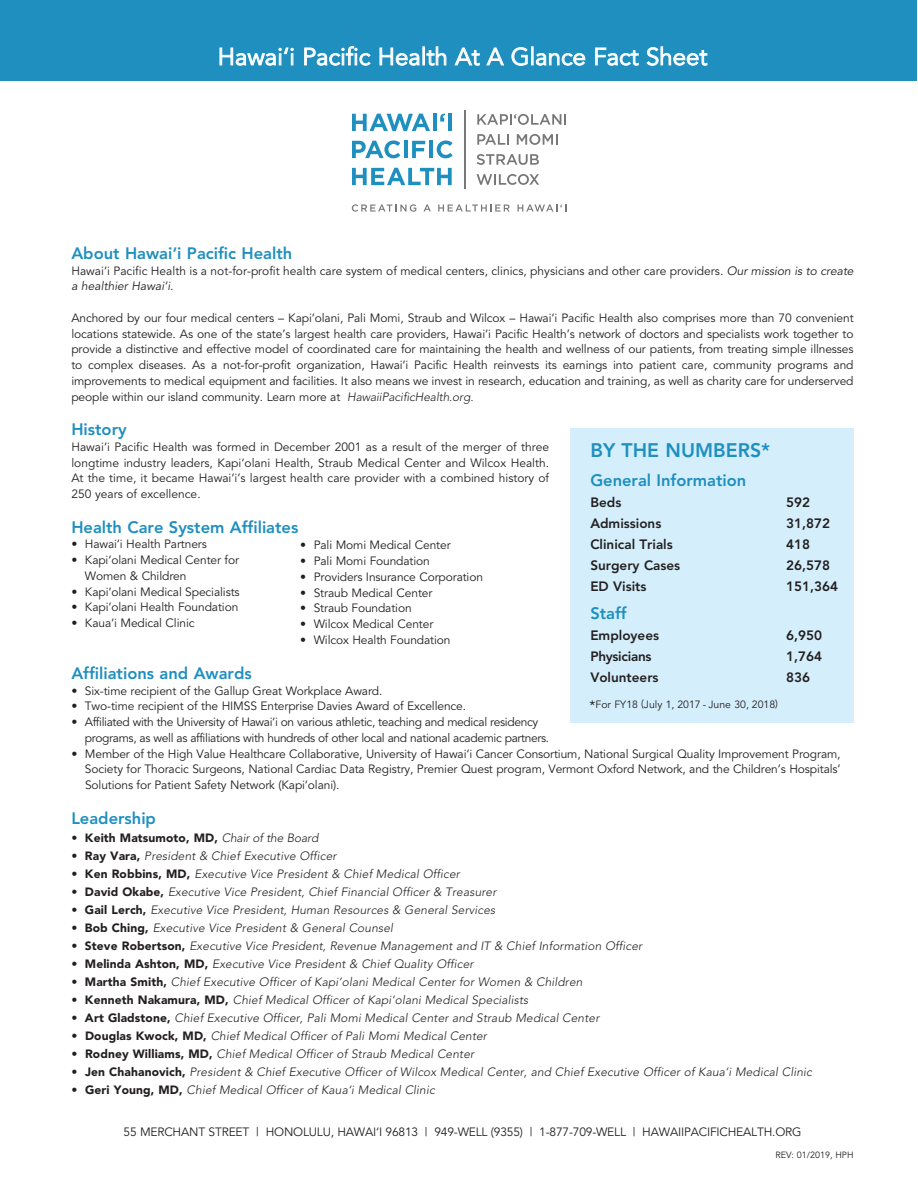
<style>
.page{position:relative;width:918px;height:1188px;background:#fff}
.page>*{position:absolute;margin:0;border:0;box-sizing:border-box;transform-origin:0 0}
.t1{font:24px "Avenir";color:#fff}
.t2{font:800 19.5px "Avenir";color:#1e8fbf}
.t3{font:800 16.5px "Avenir";color:#1e8fbf}
.t4{font:800 13.5px "Avenir";color:#231f20}
.t5{font:800 13.5px "Avenir";letter-spacing:-.02em;color:#231f20}
.t6{font:12px/15.8px "Avenir";letter-spacing:-.01em;color:#231f20;text-align:justify}
.t7{font:italic 300 12px "Avenir";letter-spacing:.01em;color:#231f20}
.t8{font:12px/15.8px "Avenir";letter-spacing:-.03em;color:#231f20}
.t9{font:900 12px "Avenir";letter-spacing:.01em;color:#231f20}
.t10{font:10.5px "Avenir";color:#231f20}
.t11{font:9px "Avenir";color:#231f20}
.s1{font-style:italic}
.s2{font-weight:300;font-style:italic}
.s3{font-weight:900;font-style:normal}
.s4{font-size:13.5px}
</style>
<div class="page">
<div style="left:1px;top:0;width:916px;height:81px;background:#1e8fbf"></div>
<svg style="left:219px;top:47px;width:75px;height:19px"></svg>
<svg style="left:304px;top:46px;width:67px;height:20px"></svg>
<svg style="left:379px;top:46px;width:68px;height:20px"></svg>
<svg style="left:454px;top:47px;width:26px;height:19px"></svg>
<svg style="left:486px;top:47px;width:19px;height:19px"></svg>
<svg style="left:511px;top:47px;width:17px;height:19px"></svg>
<div style="left:531px;top:46px;width:3px;height:19px;border:1px solid #fff"></div>
<svg style="left:536px;top:53px;width:50px;height:13px"></svg>
<svg style="left:595px;top:47px;width:44px;height:19px"></svg>
<svg style="left:646px;top:46px;width:62px;height:20px"></svg>
<div style="left:570px;top:428px;width:284px;height:295px;background:#d4effb"></div>
<svg style="left:477px;top:114px;width:89px;height:11px"></svg>
<svg style="left:477px;top:134px;width:32px;height:11px"></svg>
<svg style="left:517px;top:134px;width:41px;height:11px"></svg>
<svg style="left:477px;top:154px;width:62px;height:11px"></svg>
<svg style="left:477px;top:174px;width:62px;height:11px"></svg>
<svg style="left:352px;top:114px;width:78px;height:17px"></svg>
<hr style="left:433px;top:114px;width:4px;height:17px;background:#1e8fbf">
<svg style="left:440px;top:114px;width:5px;height:8px"></svg>
<hr style="left:448px;top:114px;width:4px;height:17px;background:#1e8fbf">
<svg style="left:352px;top:140px;width:48px;height:18px"></svg>
<hr style="left:404px;top:141px;width:4px;height:17px;background:#1e8fbf">
<svg style="left:412px;top:141px;width:13px;height:17px"></svg>
<hr style="left:429px;top:141px;width:4px;height:17px;background:#1e8fbf">
<svg style="left:437px;top:140px;width:16px;height:18px"></svg>
<svg style="left:352px;top:168px;width:100px;height:17px"></svg>
<svg style="left:352px;top:204px;width:64px;height:8px"></svg>
<svg style="left:424px;top:204px;width:7px;height:8px"></svg>
<svg style="left:438px;top:204px;width:72px;height:8px"></svg>
<svg style="left:518px;top:204px;width:48px;height:8px"></svg>
<hr style="left:464px;top:110px;width:1px;height:79px;background:#777779">
<h1 class="t1" style="left:218px;top:43px;width:491px">Hawai‘i Pacific Health At A Glance Fact Sheet</h1>
<h3 class="t3" style="left:71px;top:243px;width:222px">About Hawai‘i Pacific Health</h3>
<p class="t6" style="left:71px;top:263px;width:784px">Hawai‘i Pacific Health is a not-for-profit health care system of medical centers, clinics, physicians and other care providers. <span class="s1">Our mission is to create a healthier Hawai‘i.</span></p>
<p class="t6" style="left:71px;top:310px;width:784px">Anchored by our four medical centers – Kapi‘olani, Pali Momi, Straub and Wilcox – Hawai‘i Pacific Health also comprises more than 70 convenient locations statewide. As one of the state’s largest health care providers, Hawai‘i Pacific Health’s network of doctors and specialists work together to provide a distinctive and effective model of coordinated care for maintaining the health and wellness of our patients, from treating simple illnesses to complex diseases. As a not-for-profit organization, Hawai‘i Pacific Health reinvests its earnings into patient care, community programs and improvements to medical equipment and facilities. It also means we invest in research, education and training, as well as charity care for underserved people within our island community. Learn more at <span class="s2">HawaiiPacificHealth.org.</span></p>
<h3 class="t3" style="left:71px;top:420px;width:57px">History</h3>
<p class="t6" style="left:71px;top:439px;width:479px">Hawai‘i Pacific Health was formed in December 2001 as a result of the merger of three longtime industry leaders, Kapi‘olani Health, Straub Medical Center and Wilcox Health.<br>At the time, it became Hawai‘i’s largest health care provider with a combined history of 250 years of excellence.</p>
<h3 class="t3" style="left:71px;top:517px;width:228px">Health Care System Affiliates</h3>
<p class="t6" style="left:71px;top:537px;width:137px">• Hawai‘i Health Partners</p>
<p class="t6" style="left:85px;top:553px;width:156px;text-indent:-14px">• Kapi‘olani Medical Center for<br>Women &amp; Children</p>
<p class="t6" style="left:71px;top:584px;width:170px">• Kapi‘olani Medical Specialists</p>
<p class="t6" style="left:71px;top:600px;width:168px">• Kapi‘olani Health Foundation</p>
<p class="t6" style="left:71px;top:616px;width:125px">• Kaua‘i Medical Clinic</p>
<h3 class="t3" style="left:71px;top:663px;width:182px">Affiliations and Awards</h3>
<p class="t6" style="left:71px;top:683px;width:313px">• Six-time recipient of the Gallup Great Workplace Award.</p>
<p class="t6" style="left:71px;top:699px;width:396px">• Two-time recipient of the HIMSS Enterprise Davies Award of Excellence.</p>
<p class="t8" style="left:85px;top:715px;width:466px;text-indent:-14px">• Affiliated with the University of Hawai‘i on various athletic, teaching and medical residency programs, as well as affiliations with hundreds of other local and national academic partners.</p>
<p class="t6" style="left:85px;top:746px;width:757px;text-indent:-14px">• Member of the High Value Healthcare Collaborative, University of Hawai‘i Cancer Consortium, National Surgical Quality Improvement Program, Society for Thoracic Surgeons, National Cardiac Data Registry, Premier Quest program, Vermont Oxford Network, and the Children’s Hospitals’ Solutions for Patient Safety Network (Kapi‘olani).</p>
<h3 class="t3" style="left:71px;top:808px;width:86px">Leadership</h3>
<p class="t9" style="left:71px;top:830px;width:249px">• Keith Matsumoto, MD, <span class="s2">Chair of the Board</span></p>
<p class="t7" style="left:71px;top:849px;width:267px"><span class="s3">• Ray Vara,</span> President &amp; Chief Executive Officer</p>
<p class="t7" style="left:71px;top:867px;width:390px"><span class="s3">• Ken Robbins, MD,</span> Executive Vice President &amp; Chief Medical Officer</p>
<p class="t7" style="left:71px;top:885px;width:426px"><span class="s3">• David Okabe,</span> Executive Vice President, Chief Financial Officer &amp; Treasurer</p>
<p class="t7" style="left:71px;top:903px;width:425px"><span class="s3">• Gail Lerch,</span> Executive Vice President, Human Resources &amp; General Services</p>
<p class="t7" style="left:71px;top:921px;width:323px"><span class="s3">• Bob Ching,</span> Executive Vice President &amp; General Counsel</p>
<p class="t7" style="left:71px;top:939px;width:572px"><span class="s3">• Steve Robertson,</span> Executive Vice President, Revenue Management and IT &amp; Chief Information Officer</p>
<p class="t7" style="left:71px;top:957px;width:404px"><span class="s3">• Melinda Ashton, MD,</span> Executive Vice President &amp; Chief Quality Officer</p>
<p class="t7" style="left:71px;top:975px;width:513px"><span class="s3">• Martha Smith,</span> Chief Executive Officer of Kapi‘olani Medical Center for Women &amp; Children</p>
<p class="t7" style="left:71px;top:993px;width:458px"><span class="s3">• Kenneth Nakamura, MD,</span> Chief Medical Officer of Kapi‘olani Medical Specialists</p>
<p class="t7" style="left:71px;top:1011px;width:529px"><span class="s3">• Art Gladstone,</span> Chief Executive Officer, Pali Momi Medical Center and Straub Medical Center</p>
<p class="t7" style="left:72px;top:1029px;width:417px"><span class="s3">• Douglas Kwock, MD,</span> Chief Medical Officer of Pali Momi Medical Center</p>
<p class="t7" style="left:72px;top:1047px;width:404px"><span class="s3">• Rodney Williams, MD,</span> Chief Medical Officer of Straub Medical Center</p>
<p class="t7" style="left:72px;top:1065px;width:742px"><span class="s3">• Jen Chahanovich,</span> President &amp; Chief Executive Officer of Wilcox Medical Center, and Chief Executive Officer of Kaua‘i Medical Clinic</p>
<p class="t7" style="left:72px;top:1083px;width:365px"><span class="s3">• Geri Young, MD,</span> Chief Medical Officer of Kaua‘i Medical Clinic</p>
<h2 class="t2" style="left:590px;top:439px;width:181px">BY THE NUMBERS*</h2>
<h3 class="t3" style="left:590px;top:470px;width:157px">General Information</h3>
<p class="t4" style="left:590px;top:494px;width:32px">Beds</p>
<p class="t4" style="left:786px;top:494px;width:25px">592</p>
<p class="t4" style="left:590px;top:515px;width:72px">Admissions</p>
<p class="t4" style="left:786px;top:515px;width:45px">31,872</p>
<p class="t4" style="left:590px;top:536px;width:84px">Clinical Trials</p>
<p class="t4" style="left:786px;top:536px;width:25px">418</p>
<p class="t4" style="left:590px;top:557px;width:91px">Surgery Cases</p>
<p class="t4" style="left:786px;top:557px;width:45px">26,578</p>
<p class="t4" style="left:590px;top:578px;width:58px">ED Visits</p>
<p class="t4" style="left:786px;top:578px;width:53px">151,364</p>
<h3 class="t3" style="left:590px;top:604px;width:38px">Staff</h3>
<p class="t4" style="left:590px;top:628px;width:70px">Employees</p>
<p class="t4" style="left:786px;top:628px;width:37px">6,950</p>
<p class="t5" style="left:590px;top:649px;width:63px">Physicians</p>
<p class="t4" style="left:786px;top:649px;width:37px">1,764</p>
<p class="t4" style="left:590px;top:670px;width:70px">Volunteers</p>
<p class="t4" style="left:786px;top:670px;width:25px">836</p>
<p class="t6" style="left:300px;top:538px;width:152px">• Pali Momi Medical Center</p>
<p class="t6" style="left:300px;top:553px;width:131px">• Pali Momi Foundation</p>
<p class="t6" style="left:300px;top:569px;width:184px">• Providers Insurance Corporation</p>
<p class="t6" style="left:300px;top:585px;width:134px">• Straub Medical Center</p>
<p class="t6" style="left:300px;top:601px;width:113px">• Straub Foundation</p>
<p class="t6" style="left:300px;top:616px;width:135px">• Wilcox Medical Center</p>
<p class="t6" style="left:300px;top:632px;width:152px">• Wilcox Health Foundation</p>
<p class="t10" style="left:590px;top:698px;width:190px"><span class="s4">*</span>For FY18 (July 1, 2017 - June 30, 2018)</p>
<p class="t6" style="left:124px;top:1125px;width:35px">55 Merchant</p>
<p class="t6" style="left:209px;top:1125px;width:13px">Street</p>
<p class="t6" style="left:256px;top:1125px;width:29px">| Hono</p>
<p class="t6" style="left:303px;top:1125px;width:316px">lu lu , Hawai ‘i 96813 | 949-WELL (9355) | 1-877-709-WELL</p>
<p class="t6" style="left:633px;top:1125px;width:10px">| ha</p>
<p class="t6" style="left:659px;top:1125px;width:19px">waiipacifichea</p>
<p class="t6" style="left:751px;top:1125px;width:52px">lth .org</p>
<p class="t11" style="left:775px;top:1149px;width:80px">REV: 01/2019, HPH</p>
</div>
